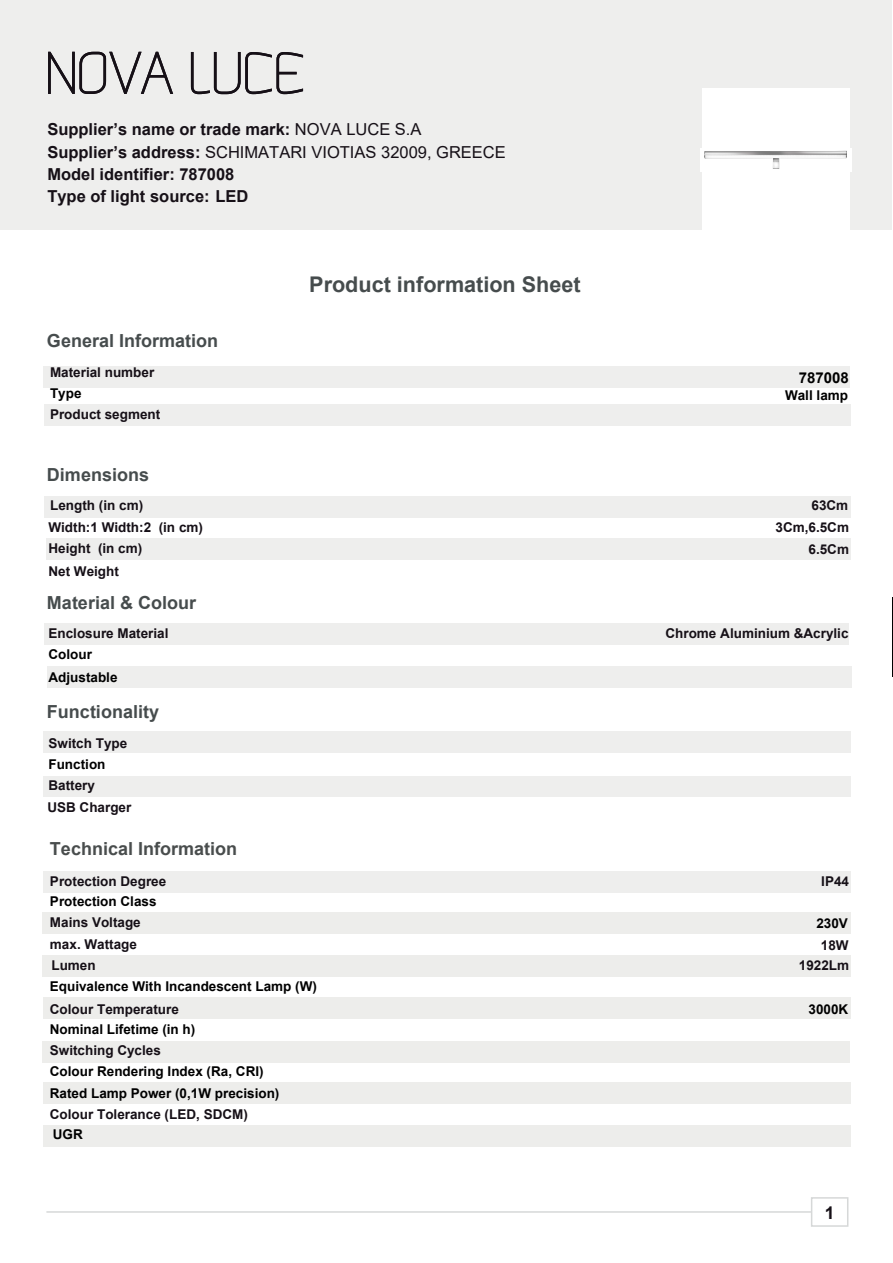
<style>
.page{position:relative;width:893px;height:1263px;background:#fff}
.page>*{position:absolute;margin:0;border:0;box-sizing:border-box;transform-origin:0 0}
.t1{font:700 21.6px "Arial";color:#464c4d}
.t2{font:700 18px "Arial";color:#464c4d}
.t3{font:700 18px "Arial";color:#494d4d}
.t4{font:700 17.55px "Arial";color:#161017}
.t5{font:700 16.5px/21.6px "Arial";color:#161017}
.t6{font:16.5px "Arial";color:#161017}
.t7{font:700 15px "Arial";color:#000}
.t8{font:700 13.5px/21.6px "Arial";color:#161017}
.t9{font:700 13.5px/22.6px "Arial";color:#000}
.s1{font-weight:400}
.s2{font-weight:700}
</style>
<div class="page">
<div style="left:43px;top:731px;width:808px;height:21px;background:#eeeeed"></div>
<div style="left:44px;top:1125px;width:807px;height:21px;background:#ededeb"></div>
<div style="left:44px;top:624px;width:805px;height:21px;background:#eeeeed"></div>
<div style="left:47px;top:666px;width:805px;height:21px;background:#eeeeed"></div>
<div style="left:811px;top:1197px;width:37px;height:30px;border:2px solid #d6d8d8"></div>
<div style="left:44px;top:496px;width:807px;height:21px;background:#eeeeed"></div>
<div style="left:46px;top:539px;width:805px;height:21px;background:#eeeeed"></div>
<div style="left:43px;top:776px;width:808px;height:21px;background:#eeeeed"></div>
<hr style="left:46px;top:1211px;width:766px;height:2px;background:#d6d8d8">
<div style="left:1px;top:0;width:891px;height:230px;background:#eeeeed"></div>
<svg style="left:190px;top:52px;width:114px;height:43px"></svg>
<svg style="left:48px;top:51px;width:126px;height:43px"></svg>
<div style="left:43px;top:871px;width:808px;height:21px;background:#eeeeed"></div>
<div style="left:42px;top:1041px;width:807px;height:21px;background:#ededeb"></div>
<div style="left:44px;top:1082px;width:807px;height:21px;background:#ededeb"></div>
<div style="left:43px;top:997px;width:807px;height:21px;background:#ededeb"></div>
<div style="left:43px;top:912px;width:808px;height:21px;background:#ededeb"></div>
<div style="left:43px;top:955px;width:808px;height:22px;background:#ededeb"></div>
<div style="left:44px;top:405px;width:807px;height:21px;background:#eeeeed"></div>
<div style="left:43px;top:366px;width:807px;height:21px;background:#eeeeed"></div>
<div style="left:702px;top:88px;width:148px;height:170px;background:#fff"></div>
<img style="left:700px;top:148px;width:151px;height:23px">
<p class="t5" style="left:47px;top:119px;width:376px">Supplier’s name or trade mark: <span class="s1">NOVA LUCE S.A</span></p>
<p class="t5" style="left:47px;top:164px;width:203px">Model identifier: 787008<br>Type of light source: LED</p>
<p class="t6" style="left:47px;top:141px;width:460px"><span class="s2">Supplier’s address:</span> SCHIMATARI VIOTIAS 32009, GREECE</p>
<h2 class="t2" style="left:47px;top:328px;width:173px">General Information</h2>
<p class="t8" style="left:50px;top:361px;width:106px">Material number</p>
<p class="t9" style="left:50px;top:382px;width:33px">Type</p>
<p class="t8" style="left:50px;top:404px;width:112px">Product segment</p>
<h2 class="t2" style="left:47px;top:462px;width:104px">Dimensions</h2>
<p class="t8" style="left:50px;top:495px;width:95px">Length (in cm)</p>
<p class="t8" style="left:48px;top:516px;width:156px">Width:1 Width:2 (in cm)</p>
<p class="t8" style="left:48px;top:538px;width:95px">Height (in cm)</p>
<h2 class="t2" style="left:47px;top:590px;width:151px">Material &amp; Colour</h2>
<p class="t8" style="left:48px;top:623px;width:122px">Enclosure Material</p>
<p class="t9" style="left:48px;top:643px;width:71px">Colour<br>Adjustable</p>
<h2 class="t2" style="left:47px;top:699px;width:114px">Functionality</h2>
<p class="t8" style="left:48px;top:732px;width:80px">Switch Type</p>
<p class="t9" style="left:48px;top:753px;width:58px">Function</p>
<p class="t8" style="left:47px;top:775px;width:86px;line-height:22px">Battery<br>USB Charger</p>
<p class="t8" style="left:48px;top:560px;width:72px">Net Weight</p>
<h2 class="t3" style="left:50px;top:836px;width:189px">Technical Information</h2>
<p class="t8" style="left:50px;top:871px;width:118px">Protection Degree</p>
<p class="t9" style="left:50px;top:890px;width:108px">Protection Class</p>
<p class="t8" style="left:50px;top:912px;width:92px">Mains Voltage max. Wattage<br>Lumen</p>
<h1 class="t1" style="left:309px;top:269px;width:273px">Product information Sheet</h1>
<p class="t9" style="left:50px;top:975px;width:269px">Equivalence With Incandescent Lamp (W)</p>
<p class="t8" style="left:50px;top:998px;width:131px">Colour Temperature</p>
<p class="t9" style="left:50px;top:1018px;width:147px">Nominal Lifetime (in h)</p>
<p class="t8" style="left:50px;top:1039px;width:113px">Switching Cycles</p>
<p class="t9" style="left:50px;top:1061px;width:231px;line-height:21.5px">Colour Rendering Index (Ra, CRI)<br>Rated Lamp Power (0,1W precision)</p>
<p class="t9" style="left:53px;top:1123px;width:31px">UGR</p>
<p class="t8" style="left:50px;top:1104px;width:200px">Colour Tolerance (LED, SDCM)</p>
<p class="t7" style="left:799px;top:367px;width:52px">787008</p>
<p class="t9" style="left:785px;top:384px;width:65px">Wall lamp</p>
<p class="t8" style="left:811px;top:495px;width:38px">63Cm</p>
<p class="t8" style="left:775px;top:516px;width:75px">3Cm,6.5Cm</p>
<p class="t8" style="left:808px;top:539px;width:42px">6.5Cm</p>
<p class="t8" style="left:665px;top:623px;width:185px">Chrome Aluminium &amp;Acrylic</p>
<p class="t8" style="left:821px;top:871px;width:29px">IP44</p>
<p class="t9" style="left:816px;top:912px;width:33px">230V</p>
<p class="t8" style="left:821px;top:935px;width:29px">18W</p>
<p class="t8" style="left:799px;top:955px;width:52px">1922Lm</p>
<p class="t9" style="left:808px;top:998px;width:41px">3000K</p>
<p class="t4" style="left:825px;top:1200px;width:11px">1</p>
</div>
